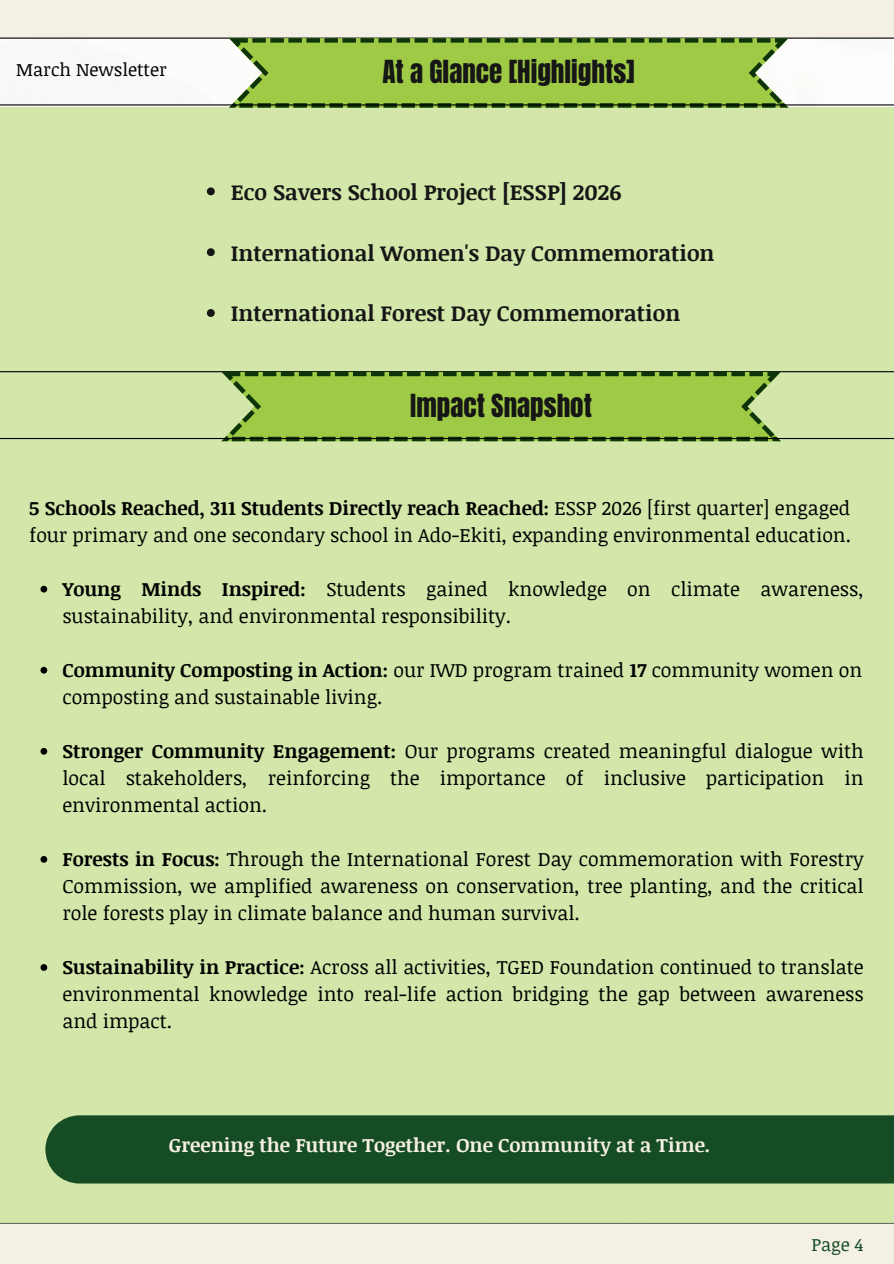
<style>
.page{position:relative;width:894px;height:1264px;background:#fff}
.page>*{position:absolute;margin:0;border:0;box-sizing:border-box;transform-origin:0 0}
.t1{font:27px "Anton";color:#161616}
.t2{font:700 22.05px "Noticia Text";color:#161616}
.t3{font:19.5px/27px "Noticia Text";color:#000}
.t4{font:700 19.5px "Noticia Text";color:#f6f0e4}
.t5{font:18px "Noticia Text";color:#000}
.t6{font:18px "Noticia Text";color:#164c24}
.s1{font-weight:700}
</style>
<div class="page">
<div style="left:0;top:1223px;width:893px;height:40px;background:#f5f0e6"></div>
<hr style="left:0;top:1222px;width:893px;height:1px;background:#000">
<div style="left:0;top:0;width:893px;height:38px;background:#f5f0e6"></div>
<hr style="left:0;top:38px;width:893px;height:1px;background:#000">
<div style="left:0;top:108px;width:893px;height:1114px;background:#d2e7a9"></div>
<svg style="left:229px;top:38px;width:559px;height:70px;background:#92ba48"></svg>
<div style="left:45px;top:1115px;width:848px;height:68px;background:#164c24"></div>
<hr style="left:0;top:104px;width:893px;height:1px;background:#000">
<hr style="left:0;top:371px;width:893px;height:1px;background:#000">
<svg style="left:221px;top:372px;width:559px;height:69px;background:#91ba43"></svg>
<hr style="left:0;top:438px;width:893px;height:1px;background:#000">
<svg style="left:207px;top:187px;width:8px;height:8px"></svg>
<svg style="left:207px;top:248px;width:8px;height:8px"></svg>
<svg style="left:207px;top:309px;width:8px;height:8px"></svg>
<svg style="left:40px;top:585px;width:7px;height:7px"></svg>
<svg style="left:40px;top:667px;width:7px;height:6px"></svg>
<svg style="left:40px;top:748px;width:7px;height:6px"></svg>
<svg style="left:40px;top:856px;width:7px;height:6px"></svg>
<svg style="left:40px;top:964px;width:7px;height:6px"></svg>
<p class="t5" style="left:16px;top:56px;width:152px">March Newsletter</p>
<h1 class="t1" style="left:382px;top:52px;width:254px">At a Glance [Highlights]</h1>
<p class="t2" style="left:231px;top:176px;width:392px">Eco Savers School Project [ESSP] 2026</p>
<p class="t2" style="left:231px;top:237px;width:485px">International Women's Day Commemoration</p>
<p class="t2" style="left:231px;top:298px;width:451px">International Forest Day Commemoration</p>
<h1 class="t1" style="left:410px;top:386px;width:183px">Impact Snapshot</h1>
<p class="t3" style="left:29px;top:493px;width:823px"><span class="s1">5 Schools Reached, 311 Students Directly reach Reached:</span> ESSP 2026 [first quarter] engaged four primary and one secondary school in Ado-Ekiti, expanding environmental education.</p>
<p class="t3" style="left:62px;top:574px;width:802px"><span class="s1">Young Minds Inspired:</span> Students gained knowledge on climate awareness, sustainability, and environmental responsibility.</p>
<p class="t3" style="left:62px;top:655px;width:801px"><span class="s1">Community Composting in Action:</span> our IWD program trained <span class="s1">17</span> community women on composting and sustainable living.</p>
<p class="t3" style="left:62px;top:737px;width:802px;text-align:justify"><span class="s1">Stronger Community Engagement:</span> Our programs created meaningful dialogue with local stakeholders, reinforcing the importance of inclusive participation in environmental action.</p>
<p class="t3" style="left:62px;top:845px;width:802px;text-align:justify"><span class="s1">Forests in Focus:</span> Through the International Forest Day commemoration with Forestry Commission, we amplified awareness on conservation, tree planting, and the critical role forests play in climate balance and human survival.</p>
<p class="t3" style="left:62px;top:953px;width:802px;text-align:justify"><span class="s1">Sustainability in Practice:</span> Across all activities, TGED Foundation continued to translate environmental knowledge into real-life action bridging the gap between awareness and impact.</p>
<p class="t4" style="left:169px;top:1130px;width:543px">Greening the Future Together. One Community at a Time.</p>
<p class="t6" style="left:811px;top:1231px;width:54px">Page 4</p>
</div>
